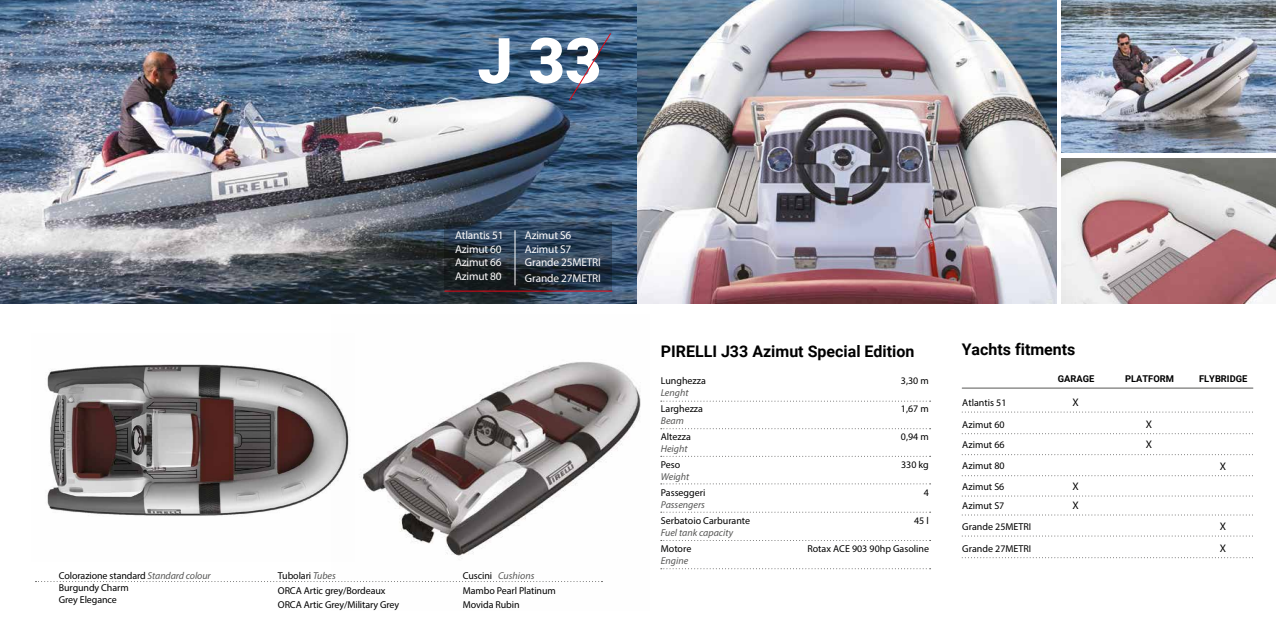
<style>
.page{position:relative;width:1276px;height:638px;background:#fff}
.page>*{position:absolute;margin:0;border:0;box-sizing:border-box;transform-origin:0 0}
.t1{font:900 63px "Roboto";color:#fff}
.t2{font:700 16px "Roboto";color:#000}
.t3{font:11.3px/13.6px "Myriad Pro";letter-spacing:-.015em;color:#fffdfd}
.t4{font:11px/20px "Myriad Pro";color:#000}
.t5{font:10px/15px "Myriad Pro";color:#000}
.t6{font:italic 10px "Myriad Pro";color:#575756}
.t7{font:700 9.4px "Roboto";color:#000}
.s1{font-style:italic;color:#575756}
</style>
<div class="page">
<img style="left:361px;top:362px;width:280px;height:220px">
<img style="left:47px;top:364px;width:302px;height:152px">
<img style="left:1062px;top:0;width:214px;height:153px">
<img style="left:1062px;top:158px;width:214px;height:145px">
<img style="left:0;top:0;width:1056px;height:303px">
<svg style="left:568px;top:32px;width:44px;height:70px;background:#445e7d"></svg>
<svg style="left:36px;top:581px;width:566px;height:1px"></svg>
<svg style="left:661px;top:401px;width:269px;height:1px"></svg>
<svg style="left:661px;top:428px;width:269px;height:1px"></svg>
<svg style="left:661px;top:456px;width:269px;height:1px"></svg>
<svg style="left:661px;top:483px;width:269px;height:1px"></svg>
<svg style="left:661px;top:512px;width:269px;height:1px"></svg>
<svg style="left:661px;top:540px;width:269px;height:1px"></svg>
<svg style="left:661px;top:568px;width:269px;height:1px"></svg>
<svg style="left:444px;top:222px;width:167px;height:69px;background:#283646"></svg>
<hr style="left:444px;top:291px;width:168px;height:1px;background:#e30613">
<hr style="left:515px;top:230px;width:1px;height:55px;background:#fff">
<svg style="left:962px;top:411px;width:291px;height:1px"></svg>
<svg style="left:962px;top:495px;width:291px;height:1px"></svg>
<svg style="left:962px;top:514px;width:291px;height:1px"></svg>
<svg style="left:962px;top:535px;width:291px;height:1px"></svg>
<svg style="left:962px;top:557px;width:291px;height:1px"></svg>
<svg style="left:962px;top:433px;width:291px;height:1px"></svg>
<svg style="left:962px;top:454px;width:291px;height:1px"></svg>
<svg style="left:962px;top:475px;width:291px;height:1px"></svg>
<hr style="left:962px;top:388px;width:291px;height:1px;background:#575756">
<h1 class="t1" style="left:477px;top:16px;width:126px">J 33</h1>
<p class="t3" style="left:455px;top:228px;width:50px">Atlantis 51<br>Azimut 60<br>Azimut 66<br>Azimut 80</p>
<p class="t3" style="left:525px;top:228px;width:77px">Azimut S6<br>Azimut S7<br>Grande 25METRI</p>
<p class="t3" style="left:525px;top:271px;width:77px">Grande 27METRI</p>
<p class="t5" style="left:59px;top:569px;width:153px;line-height:12px">Colorazione standard <span class="s1">Standard colour<br></span>Burgundy Charm<br>Grey Elegance</p>
<p class="t5" style="left:463px;top:568px;width:94px">Cuscini <span class="s1">Cushions<br></span>Mambo Pearl Platinum</p>
<p class="t5" style="left:278px;top:568px;width:109px">Tubolari <span class="s1">Tubes<br></span>ORCA Artic grey/Bordeaux</p>
<p class="t5" style="left:278px;top:597px;width:123px">ORCA Artic Grey/Military Grey</p>
<p class="t5" style="left:463px;top:597px;width:58px">Movida Rubin</p>
<h2 class="t2" style="left:661px;top:340px;width:255px">PIRELLI J33 Azimut Special Edition</h2>
<p class="t5" style="left:661px;top:373px;width:47px">Lunghezza</p>
<p class="t5" style="left:901px;top:373px;width:29px">3,30 m</p>
<p class="t6" style="left:661px;top:386px;width:29px">Lenght</p>
<p class="t5" style="left:661px;top:401px;width:44px">Larghezza</p>
<p class="t5" style="left:901px;top:401px;width:29px">1,67 m</p>
<p class="t6" style="left:661px;top:414px;width:25px">Beam</p>
<p class="t5" style="left:661px;top:429px;width:32px">Altezza</p>
<p class="t5" style="left:901px;top:429px;width:29px">0,94 m</p>
<p class="t6" style="left:661px;top:442px;width:28px">Height</p>
<p class="t5" style="left:661px;top:457px;width:21px">Peso</p>
<p class="t5" style="left:901px;top:457px;width:29px">330 kg</p>
<p class="t6" style="left:661px;top:470px;width:30px">Weight</p>
<p class="t5" style="left:661px;top:485px;width:46px">Passeggeri</p>
<p class="t5" style="left:923px;top:485px;width:7px">4</p>
<p class="t6" style="left:661px;top:498px;width:46px">Passengers</p>
<p class="t5" style="left:661px;top:513px;width:91px">Serbatoio Carburante</p>
<p class="t5" style="left:914px;top:513px;width:16px">45 l</p>
<p class="t6" style="left:661px;top:526px;width:74px">Fuel tank capacity</p>
<p class="t5" style="left:661px;top:541px;width:32px">Motore</p>
<p class="t5" style="left:807px;top:541px;width:123px">Rotax ACE 903 90hp Gasoline</p>
<p class="t6" style="left:661px;top:554px;width:29px">Engine</p>
<h2 class="t2" style="left:961px;top:338px;width:115px">Yachts fitments</h2>
<p class="t7" style="left:1057px;top:372px;width:38px">GARAGE</p>
<p class="t7" style="left:1125px;top:372px;width:50px">PLATFORM</p>
<p class="t7" style="left:1199px;top:372px;width:50px">FLYBRIDGE</p>
<p class="t5" style="left:962px;top:395px;width:46px">Atlantis 51</p>
<p class="t4" style="left:1072px;top:392px;width:8px">X</p>
<p class="t5" style="left:962px;top:414px;width:44px;line-height:20px">Azimut 60<br>Azimut 66</p>
<p class="t5" style="left:962px;top:458px;width:44px">Azimut 80</p>
<p class="t4" style="left:1145px;top:414px;width:8px">X<br>X</p>
<p class="t4" style="left:1220px;top:456px;width:8px">X</p>
<p class="t5" style="left:962px;top:479px;width:44px">Azimut S6</p>
<p class="t4" style="left:1072px;top:476px;width:8px">X</p>
<p class="t5" style="left:962px;top:498px;width:44px">Azimut S7</p>
<p class="t4" style="left:1072px;top:495px;width:8px">X</p>
<p class="t5" style="left:962px;top:519px;width:70px">Grande 25METRI</p>
<p class="t4" style="left:1220px;top:516px;width:8px">X</p>
<p class="t5" style="left:962px;top:541px;width:70px">Grande 27METRI</p>
<p class="t4" style="left:1220px;top:538px;width:8px">X</p>
</div>
